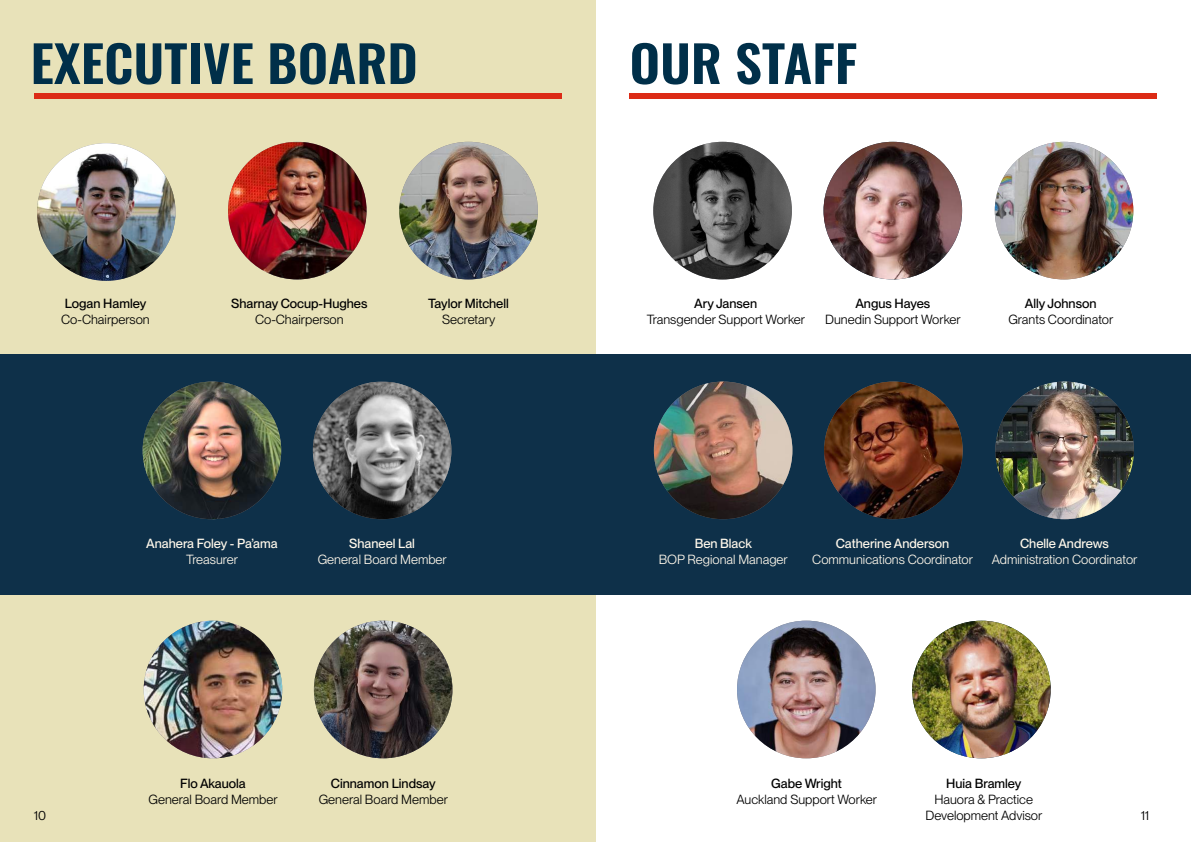
<style>
.page{position:relative;width:1191px;height:842px;background:#fff}
.page>*{position:absolute;margin:0;border:0;box-sizing:border-box;transform-origin:0 0}
.t1{font:600 50.2px "Oswald";color:#002f49;scale:1.06 1}
.t2{font:13px/16px "PP Neue Montreal";color:#000;text-align:center}
.t3{font:500 13px "PP Neue Montreal";color:#000}
.t4{font:13px "PP Neue Montreal";color:#fff8eb}
.t5{font:500 13px "PP Neue Montreal";color:#fff8eb}
</style>
<div class="page">
<div style="left:0;top:0;width:595px;height:842px;background:#e8e2b9"></div>
<div style="left:0;top:354px;width:1191px;height:241px;background:#0e3049"></div>
<img style="left:228px;top:142px;width:138px;height:137px">
<img style="left:399px;top:142px;width:139px;height:137px">
<img style="left:37px;top:143px;width:139px;height:138px">
<img style="left:143px;top:382px;width:138px;height:137px">
<img style="left:313px;top:382px;width:138px;height:137px">
<img style="left:144px;top:621px;width:138px;height:137px">
<img style="left:314px;top:621px;width:138px;height:137px">
<div style="left:34px;top:93px;width:527px;height:6px;background:#dc2b16"></div>
<img style="left:653px;top:142px;width:139px;height:137px">
<img style="left:823px;top:142px;width:139px;height:137px">
<img style="left:994px;top:142px;width:139px;height:137px">
<img style="left:654px;top:382px;width:138px;height:137px">
<img style="left:824px;top:382px;width:138px;height:137px">
<img style="left:995px;top:382px;width:138px;height:137px">
<img style="left:737px;top:621px;width:138px;height:137px">
<img style="left:912px;top:621px;width:138px;height:137px">
<div style="left:629px;top:93px;width:528px;height:6px;background:#dc2b16"></div>
<h1 class="t1" style="left:30px;top:37px;width:367px">EXECUTIVE BOARD</h1>
<h1 class="t1" style="left:629px;top:37px;width:216px">OUR STAFF</h1>
<p class="t3" style="left:65px;top:296px;width:83px">Logan Hamley</p>
<p class="t2" style="left:61px;top:311px;width:90px">Co-Chairperson</p>
<p class="t3" style="left:231px;top:296px;width:138px">Sharnay Cocup-Hughes</p>
<p class="t2" style="left:255px;top:311px;width:90px">Co-Chairperson</p>
<p class="t3" style="left:428px;top:296px;width:82px">Taylor Mitchell</p>
<p class="t2" style="left:442px;top:311px;width:55px">Secretary</p>
<p class="t3" style="left:694px;top:296px;width:64px">Ary Jansen</p>
<p class="t2" style="left:646px;top:311px;width:160px">Transgender Support Worker</p>
<p class="t3" style="left:855px;top:296px;width:76px">Angus Hayes</p>
<p class="t2" style="left:825px;top:311px;width:137px">Dunedin Support Worker</p>
<p class="t3" style="left:1025px;top:296px;width:73px">Ally Johnson</p>
<p class="t2" style="left:1008px;top:311px;width:106px">Grants Coordinator</p>
<p class="t5" style="left:146px;top:536px;width:133px">Anahera Foley - Pa’ama</p>
<p class="t4" style="left:186px;top:552px;width:53px">Treasurer</p>
<p class="t5" style="left:349px;top:536px;width:67px">Shaneel Lal</p>
<p class="t4" style="left:318px;top:552px;width:131px">General Board Member</p>
<p class="t5" style="left:694px;top:536px;width:59px">Ben Black</p>
<p class="t4" style="left:659px;top:552px;width:130px">BOP Regional Manager</p>
<p class="t5" style="left:836px;top:536px;width:115px">Catherine Anderson</p>
<p class="t4" style="left:812px;top:552px;width:162px">Communications Coordinator</p>
<p class="t5" style="left:1020px;top:536px;width:90px">Chelle Andrews</p>
<p class="t4" style="left:991px;top:552px;width:147px">Administration Coordinator</p>
<p class="t3" style="left:331px;top:776px;width:106px">Cinnamon Lindsay</p>
<p class="t2" style="left:319px;top:791px;width:131px">General Board Member</p>
<p class="t3" style="left:771px;top:776px;width:72px">Gabe Wright</p>
<p class="t2" style="left:736px;top:791px;width:142px">Auckland Support Worker</p>
<p class="t3" style="left:180px;top:776px;width:67px">Flo Akauola</p>
<p class="t2" style="left:149px;top:791px;width:131px">General Board Member</p>
<p class="t3" style="left:946px;top:776px;width:77px">Huia Bramley</p>
<p class="t2" style="left:925px;top:791px;width:118px">Hauora &amp; Practice<br>Development Advisor</p>
<p class="t2" style="left:34px;top:807px;width:14px">10</p>
<p class="t2" style="left:1141px;top:807px;width:10px">11</p>
</div>
